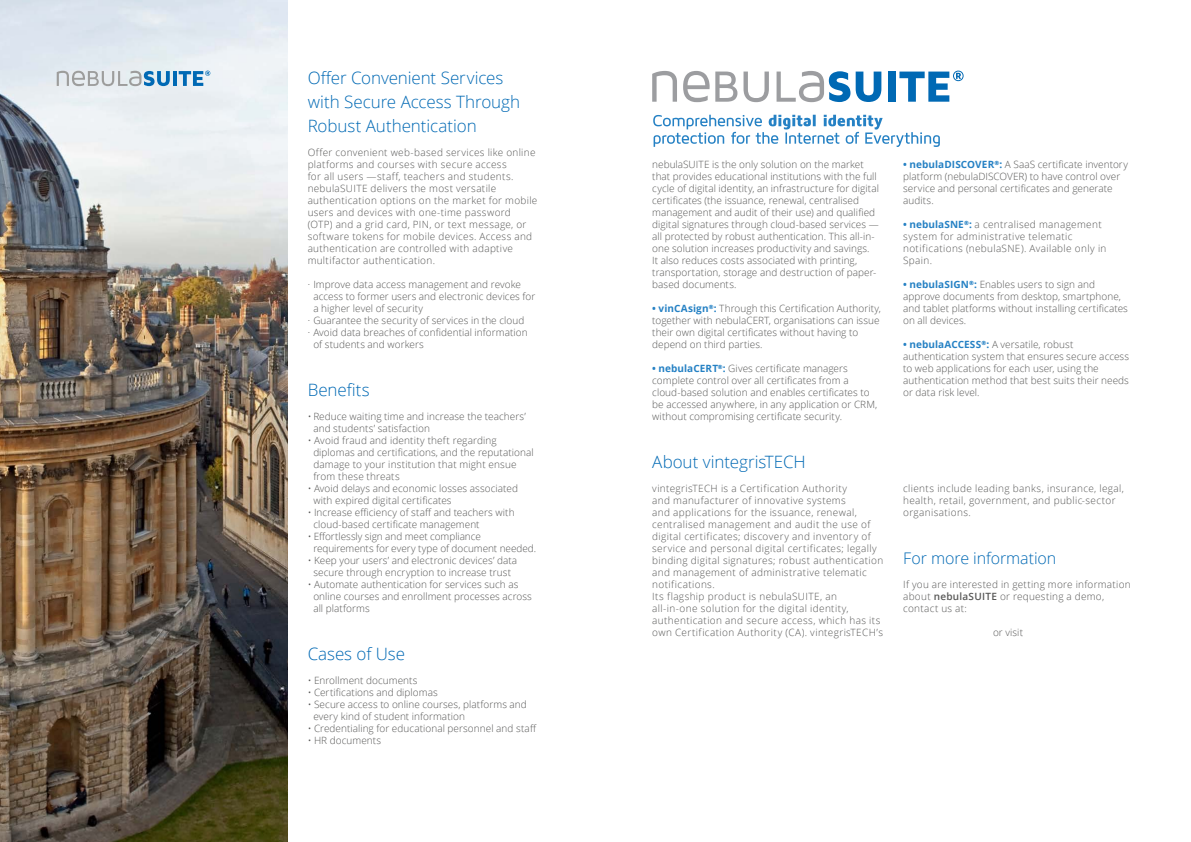
<style>
.page{position:relative;width:1191px;height:842px;background:#fff}
.page>*{position:absolute;margin:0;border:0;box-sizing:border-box;transform-origin:0 0}
.t1{font:300 17px/24px "Open Sans";letter-spacing:-.005em;color:#0069b4}
.t2{font:300 16px "Open Sans";letter-spacing:-.005em;color:#0069b4}
.t3{font:300 10px/12px "Open Sans";letter-spacing:.01em;color:#575756}
.t4{font:300 10px/12px "Open Sans";letter-spacing:.035em;color:#575756}
.t5{font:300 10px/12px "Open Sans";letter-spacing:.03em;color:#575756}
.s1{font-weight:700;color:#2581c4}
.s2{font-weight:600}
</style>
<div class="page">
<img style="left:0;top:0;width:288px;height:842px">
<svg style="left:654px;top:115px;width:286px;height:32px"></svg>
<svg style="left:654px;top:71px;width:23px;height:31px"></svg>
<svg style="left:683px;top:71px;width:26px;height:31px"></svg>
<svg style="left:715px;top:72px;width:22px;height:30px"></svg>
<svg style="left:743px;top:72px;width:26px;height:30px"></svg>
<svg style="left:776px;top:71px;width:105px;height:31px"></svg>
<div style="left:887px;top:72px;width:8px;height:30px;background:#0069b4"></div>
<svg style="left:899px;top:71px;width:64px;height:31px"></svg>
<hr style="left:173px;top:71px;width:4px;height:15px;background:#0069b4">
<svg style="left:179px;top:71px;width:31px;height:15px"></svg>
<svg style="left:58px;top:71px;width:112px;height:15px;background:#b4c5d1"></svg>
<p class="t1" style="left:308px;top:65px;width:214px">Offer Convenient Services with Secure Access Through<br>Robust Authentication</p>
<p class="t5" style="left:308px;top:146px;width:231px">Offer convenient web-based services like online platforms and courses with secure access<br>for all users —staff, teachers and students. nebulaSUITE delivers the most versatile authentication options on the market for mobile users and devices with one-time password (OTP) and a grid card, PIN, or text message, or software tokens for mobile devices. Access and authentication are controlled with adaptive multifactor authentication.</p>
<p class="t3" style="left:313px;top:278px;width:223px;text-indent:-6px">· Improve data access management and revoke access to former users and electronic devices for a higher level of security</p>
<p class="t3" style="left:308px;top:314px;width:218px">· Guarantee the security of services in the cloud</p>
<p class="t3" style="left:313px;top:326px;width:216px;text-indent:-6px">· Avoid data breaches of confidential information of students and workers</p>
<p class="t1" style="left:308px;top:377px;width:64px">Benefits</p>
<p class="t3" style="left:313px;top:410px;width:214px;text-indent:-6px">• Reduce waiting time and increase the teachers’ and students’ satisfaction</p>
<p class="t3" style="left:313px;top:434px;width:222px;text-indent:-6px">• Avoid fraud and identity theft regarding diplomas and certifications, and the reputational damage to your institution that might ensue from these threats</p>
<p class="t3" style="left:313px;top:482px;width:206px;text-indent:-6px">• Avoid delays and economic losses associated with expired digital certificates</p>
<p class="t3" style="left:313px;top:506px;width:203px;text-indent:-6px">• Increase efficiency of staff and teachers with cloud-based certificate management</p>
<p class="t3" style="left:313px;top:530px;width:224px;text-indent:-6px">• Effortlessly sign and meet compliance requirements for every type of document needed.</p>
<p class="t3" style="left:308px;top:554px;width:211px;text-align:center">• Keep your users’ and electronic devices’ data secure through encryption to increase trust</p>
<p class="t3" style="left:313px;top:578px;width:220px;text-indent:-6px">• Automate authentication for services such as online courses and enrollment processes across all platforms</p>
<p class="t1" style="left:308px;top:641px;width:99px">Cases of Use</p>
<p class="t3" style="left:308px;top:674px;width:111px">• Enrollment documents</p>
<p class="t3" style="left:308px;top:686px;width:132px">• Certifications and diplomas</p>
<p class="t3" style="left:313px;top:698px;width:215px;text-indent:-6px">• Secure access to online courses, platforms and every kind of student information</p>
<p class="t3" style="left:308px;top:722px;width:230px">• Credentialing for educational personnel and staff</p>
<p class="t3" style="left:308px;top:734px;width:75px">• HR documents</p>
<p class="t3" style="left:652px;top:158px;width:228px">nebulaSUITE is the only solution on the market that provides educational institutions with the full cycle of digital identity, an infrastructure for digital certificates (the issuance, renewal, centralised management and audit of their use) and qualified digital signatures through cloud-based services — all protected by robust authentication. This all-in&shy;one solution increases productivity and savings.<br>It also reduces costs associated with printing, transportation, storage and destruction of paper&shy;based documents.</p>
<p class="t3" style="left:652px;top:302px;width:230px"><span class="s1">• vinCAsign</span><sup>®</sup><span class="s1">:</span> Through this Certification Authority, together with nebulaCERT, organisations can issue their own digital certificates without having to depend on third parties.</p>
<p class="t3" style="left:652px;top:362px;width:226px"><span class="s1">• nebulaCERT</span><sup>®</sup><span class="s1">:</span> Gives certificate managers complete control over all certificates from a cloud-based solution and enables certificates to be accessed anywhere, in any application or CRM, without compromising certificate security.</p>
<p class="t1" style="left:652px;top:449px;width:155px">About vintegrisTECH</p>
<p class="t4" style="left:652px;top:482px;width:233px">vintegrisTECH is a Certification Authority<br>and manufacturer of innovative systems<br>and applications for the issuance, renewal, centralised management and audit the use of digital certificates; discovery and inventory of service and personal digital certificates; legally binding digital signatures; robust authentication and management of administrative telematic notifications.</p>
<p class="t4" style="left:652px;top:590px;width:232px">Its flagship product is nebulaSUITE, an all-in-one solution for the digital identity, authentication and secure access, which has its own Certification Authority (CA). vintegrisTECH’s</p>
<p class="t3" style="left:903px;top:158px;width:226px"><span class="s1">• nebulaDISCOVER</span><sup>®</sup><span class="s1">:</span> A SaaS certificate inventory platform (nebulaDISCOVER) to have control over service and personal certificates and generate audits.</p>
<p class="t4" style="left:903px;top:218px;width:205px"><span class="s1">• nebulaSNE</span><sup>®</sup><span class="s1">:</span> a centralised management system for administrative telematic notifications (nebulaSNE). Available only in Spain.</p>
<p class="t3" style="left:903px;top:278px;width:226px"><span class="s1">• nebulaSIGN</span><sup>®</sup><span class="s1">:</span> Enables users to sign and approve documents from desktop, smartphone, and tablet platforms without installing certificates on all devices.</p>
<p class="t3" style="left:903px;top:338px;width:227px"><span class="s1">• nebulaACCESS</span><sup>®</sup><span class="s1">:</span> A versatile, robust authentication system that ensures secure access to web applications for each user, using the authentication method that best suits their needs or data risk level.</p>
<p class="t4" style="left:903px;top:482px;width:222px">clients include leading banks, insurance, legal, health, retail, government, and public-sector organisations.</p>
<p class="t2" style="left:903px;top:547px;width:155px">For more information</p>
<p class="t3" style="left:903px;top:578px;width:229px">If you are interested in getting more information about <span class="s2">nebulaSUITE</span> or requesting a demo, contact us at:</p>
<p class="t3" style="left:993px;top:626px;width:31px">or visit</p>
</div>
